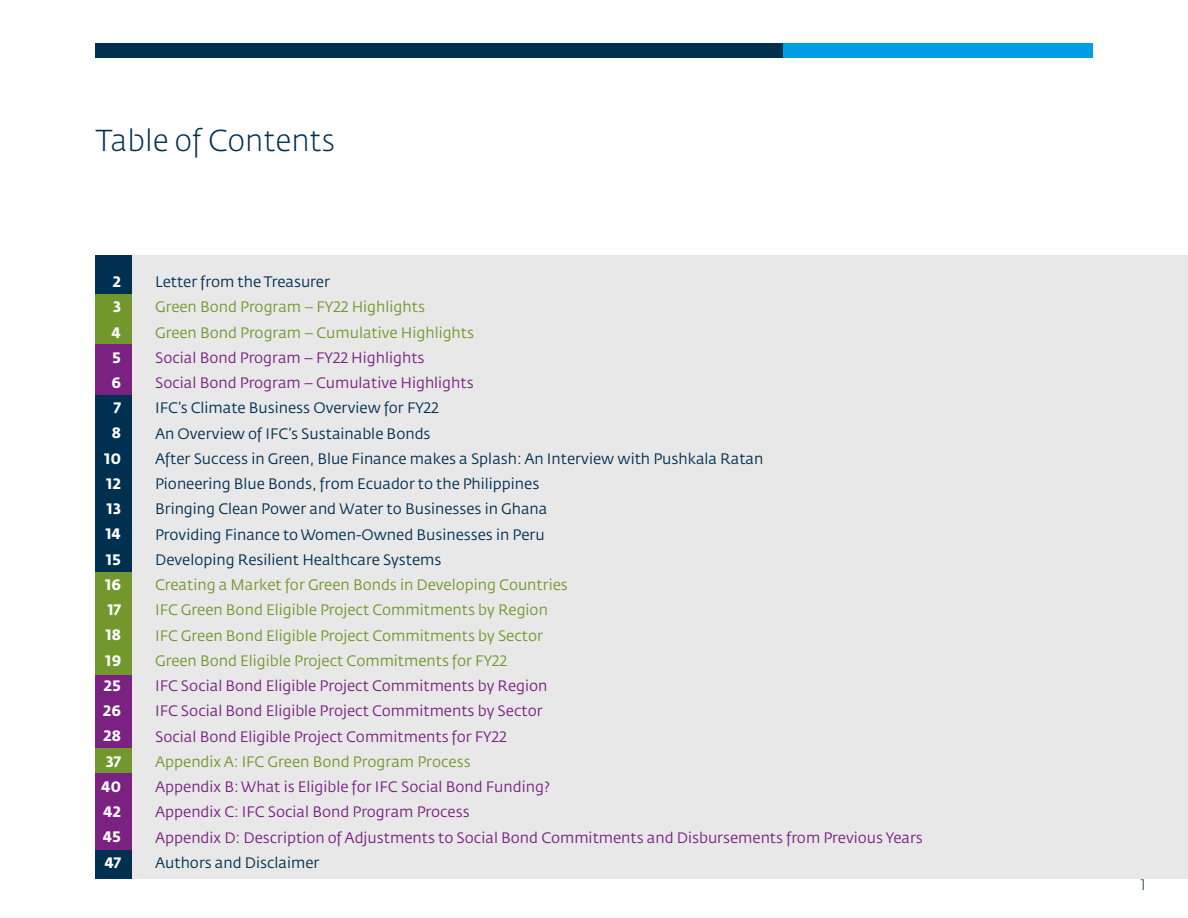
<style>
.page{position:relative;width:1188px;height:918px;background:#fff}
.page>*{position:absolute;margin:0;border:0;box-sizing:border-box;transform-origin:0 0}
.t1{font:300 30px "Fedra Sans Std";color:#003050}
.t2{font:15px/25.2px "Fedra Sans Std";color:#7a2182}
.t3{font:700 15px "Fedra Sans Std";letter-spacing:.01em;color:#fff}
.t4{font:300 15px "Fedra Sans Std";color:#003050}
.s1{color:#003050}
.s2{color:#72982d}
</style>
<div class="page">
<div style="left:96px;top:255px;width:36px;height:624px;background:#003050"></div>
<div style="left:783px;top:43px;width:309px;height:14px;background:#009fe3"></div>
<div style="left:96px;top:43px;width:687px;height:14px;background:#003050"></div>
<div style="left:96px;top:294px;width:36px;height:51px;background:#72982d"></div>
<div style="left:96px;top:345px;width:36px;height:50px;background:#7a2182"></div>
<div style="left:96px;top:572px;width:36px;height:103px;background:#72982d"></div>
<div style="left:96px;top:675px;width:36px;height:74px;background:#7a2182"></div>
<div style="left:96px;top:749px;width:36px;height:25px;background:#72982d"></div>
<div style="left:96px;top:774px;width:36px;height:76px;background:#7a2182"></div>
<div style="left:132px;top:255px;width:1056px;height:624px;background:#e8e8e8"></div>
<p class="t1" style="left:96px;top:122px;width:241px">Table of Contents</p>
<p class="t3" style="left:113px;top:272px;width:10px">2</p>
<p class="t3" style="left:113px;top:298px;width:9px">3</p>
<p class="t3" style="left:112px;top:323px;width:11px">4</p>
<p class="t3" style="left:112px;top:348px;width:10px">5</p>
<p class="t3" style="left:112px;top:373px;width:11px">6</p>
<p class="t3" style="left:114px;top:399px;width:9px">7</p>
<p class="t3" style="left:112px;top:424px;width:11px">8</p>
<p class="t3" style="left:104px;top:449px;width:18px">10</p>
<p class="t3" style="left:106px;top:474px;width:16px">12</p>
<p class="t3" style="left:107px;top:500px;width:16px">13</p>
<p class="t3" style="left:105px;top:525px;width:17px">14</p>
<p class="t3" style="left:106px;top:550px;width:17px">15</p>
<p class="t3" style="left:105px;top:575px;width:17px">16</p>
<p class="t3" style="left:107px;top:601px;width:15px">17</p>
<p class="t3" style="left:105px;top:626px;width:17px">18</p>
<p class="t3" style="left:105px;top:651px;width:17px">19</p>
<p class="t3" style="left:104px;top:676px;width:19px">25</p>
<p class="t3" style="left:103px;top:702px;width:19px">26</p>
<p class="t3" style="left:103px;top:727px;width:19px">28</p>
<p class="t3" style="left:106px;top:752px;width:17px">37</p>
<p class="t3" style="left:102px;top:777px;width:21px">40</p>
<p class="t3" style="left:104px;top:803px;width:19px">42</p>
<p class="t3" style="left:103px;top:828px;width:20px">45</p>
<p class="t3" style="left:105px;top:853px;width:18px">47</p>
<p class="t2" style="left:155px;top:269px;width:769px"><span class="s1">Letter from the Treasurer<br></span><span class="s2">Green Bond Program – FY22 Highlights<br>Green Bond Program – Cumulative Highlights<br></span>Social Bond Program – FY22 Highlights<br>Social Bond Program – Cumulative Highlights<br><span class="s1">IFC’s Climate Business Overview for FY22<br>An Overview of IFC’s Sustainable Bonds<br>After Success in Green, Blue Finance makes a Splash: An Interview with Pushkala Ratan<br>Pioneering Blue Bonds, from Ecuador to the Philippines<br>Bringing Clean Power and Water to Businesses in Ghana<br>Providing Finance to Women-Owned Businesses in Peru<br>Developing Resilient Healthcare Systems<br></span><span class="s2">Creating a Market for Green Bonds in Developing Countries<br>IFC Green Bond Eligible Project Commitments by Region<br>IFC Green Bond Eligible Project Commitments by Sector<br>Green Bond Eligible Project Commitments for FY22<br></span>IFC Social Bond Eligible Project Commitments by Region<br>IFC Social Bond Eligible Project Commitments by Sector<br>Social Bond Eligible Project Commitments for FY22<br><span class="s2">Appendix A: IFC Green Bond Program Process<br></span>Appendix B: What is Eligible for IFC Social Bond Funding?<br>Appendix C: IFC Social Bond Program Process<br>Appendix D: Description of Adjustments to Social Bond Commitments and Disbursements from Previous Years <span class="s1">Authors and Disclaimer</span></p>
<p class="t4" style="left:1141px;top:876px;width:6px">1</p>
</div>
